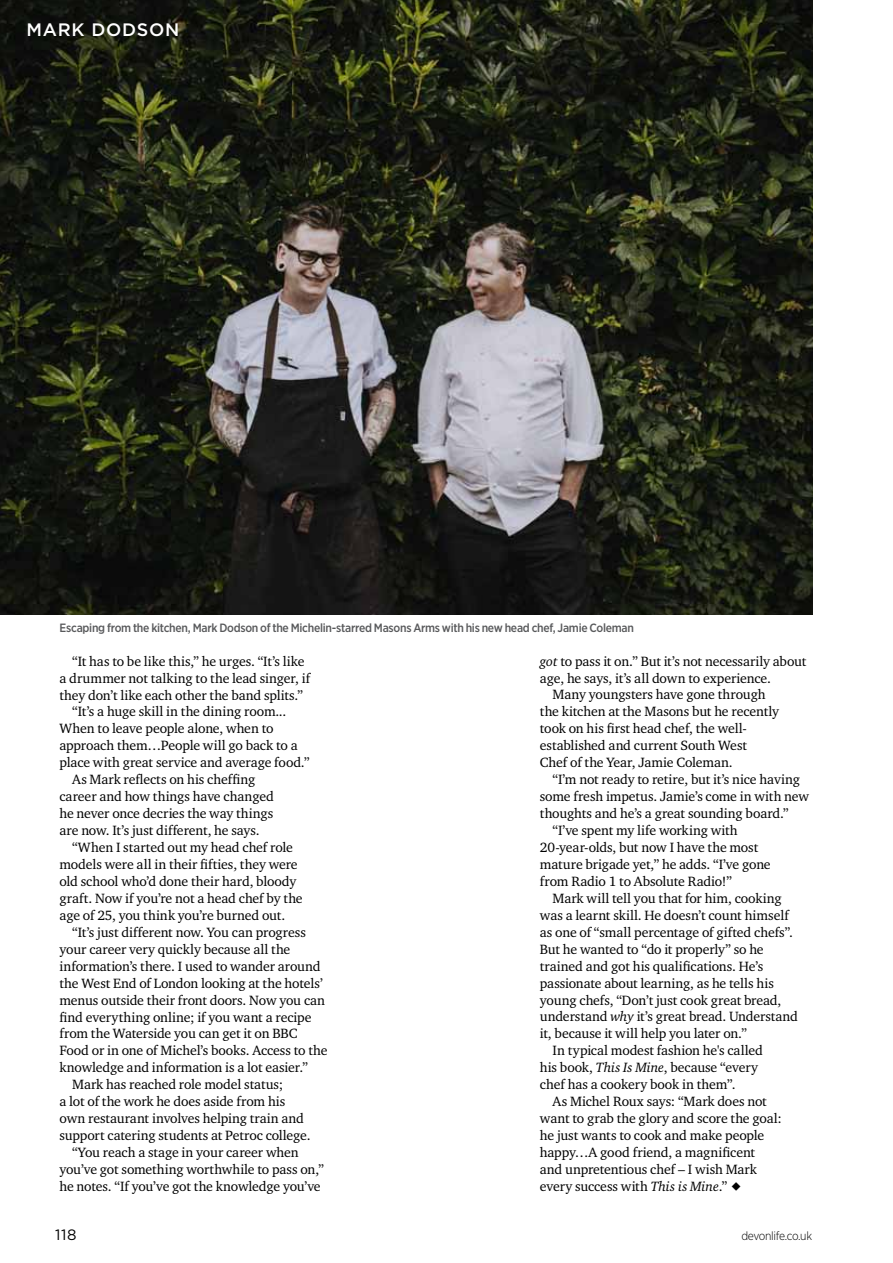
<style>
.page{position:relative;width:893px;height:1263px;background:#fff}
.page>*{position:absolute;margin:0;border:0;box-sizing:border-box;transform-origin:0 0}
.t1{font:500 18px "Gotham";letter-spacing:.04em;color:#fff}
.t2{font:15px "Gotham";color:#000}
.t3{font:13.8px "Charter ITCA";letter-spacing:-.01em;color:#000}
.t4{font:500 12px "Gotham Narrow";letter-spacing:-.02em;color:#58595b}
.t5{font:300 12px "Gotham Narrow";letter-spacing:-.025em;color:#000}
.s1{font-style:italic}
</style>
<div class="page">
<img style="left:0;top:0;width:812px;height:615px">
<h1 class="t1" style="left:27px;top:18px;width:154px">MARK DODSON</h1>
<p class="t4" style="left:60px;top:620px;width:576px">Escaping from the kitchen, Mark Dodson of the Michelin-starred Masons Arms with his new head chef, Jamie Coleman</p>
<p class="t3" style="left:72px;top:652px;width:234px">“It has to be like this,” he urges. “It’s like</p>
<p class="t3" style="left:60px;top:669px;width:252px">a drummer not talking to the lead singer, if</p>
<p class="t3" style="left:60px;top:686px;width:245px">they don’t like each other the band splits.”</p>
<p class="t3" style="left:72px;top:703px;width:215px">“It’s a huge skill in the dining room...</p>
<p class="t3" style="left:59px;top:720px;width:215px">When to leave people alone, when to</p>
<p class="t3" style="left:59px;top:737px;width:240px">approach them…People will go back to a</p>
<p class="t3" style="left:59px;top:754px;width:252px">place with great service and average food.”</p>
<p class="t3" style="left:72px;top:771px;width:185px">As Mark reflects on his cheffing</p>
<p class="t3" style="left:59px;top:788px;width:216px">career and how things have changed</p>
<p class="t3" style="left:59px;top:805px;width:215px">he never once decries the way things</p>
<p class="t3" style="left:59px;top:822px;width:202px">are now. It’s just different, he says.</p>
<p class="t3" style="left:72px;top:839px;width:222px">“When I started out my head chef role</p>
<p class="t3" style="left:59px;top:856px;width:240px">models were all in their fifties, they were</p>
<p class="t3" style="left:59px;top:873px;width:238px">old school who’d done their hard, bloody</p>
<p class="t3" style="left:59px;top:889px;width:245px">graft. Now if you’re not a head chef by the</p>
<p class="t3" style="left:59px;top:906px;width:227px">age of 25, you think you’re burned out.</p>
<p class="t3" style="left:72px;top:923px;width:235px">“It’s just different now. You can progress</p>
<p class="t3" style="left:59px;top:940px;width:232px">your career very quickly because all the</p>
<p class="t3" style="left:59px;top:957px;width:263px">information’s there. I used to wander around</p>
<p class="t3" style="left:59px;top:974px;width:265px">the West End of London looking at the hotels’</p>
<p class="t3" style="left:59px;top:991px;width:267px">menus outside their front doors. Now you can</p>
<p class="t3" style="left:59px;top:1008px;width:254px">find everything online; if you want a recipe</p>
<p class="t3" style="left:59px;top:1025px;width:239px">from the Waterside you can get it on BBC</p>
<p class="t3" style="left:59px;top:1042px;width:270px">Food or in one of Michel’s books. Access to the</p>
<p class="t3" style="left:59px;top:1059px;width:250px">knowledge and information is a lot easier.”</p>
<p class="t3" style="left:72px;top:1076px;width:212px">Mark has reached role model status;</p>
<p class="t3" style="left:59px;top:1093px;width:227px">a lot of the work he does aside from his</p>
<p class="t3" style="left:59px;top:1110px;width:246px">own restaurant involves helping train and</p>
<p class="t3" style="left:59px;top:1127px;width:253px">support catering students at Petroc college.</p>
<p class="t3" style="left:72px;top:1144px;width:228px">“You reach a stage in your career when</p>
<p class="t3" style="left:59px;top:1161px;width:266px">you’ve got something worthwhile to pass on,”</p>
<p class="t3" style="left:59px;top:1178px;width:263px">he notes. “If you’ve got the knowledge you’ve</p>
<p class="t3" style="left:540px;top:652px;width:268px"><span class="s1">got</span> to pass it on.” But it’s not necessarily about</p>
<p class="t3" style="left:540px;top:669px;width:233px">age, he says, it’s all down to experience.</p>
<p class="t3" style="left:553px;top:686px;width:214px">Many youngsters have gone through</p>
<p class="t3" style="left:540px;top:703px;width:241px">the kitchen at the Masons but he recently</p>
<p class="t3" style="left:540px;top:720px;width:208px">took on his first head chef, the well-</p>
<p class="t3" style="left:540px;top:737px;width:209px">established and current South West</p>
<p class="t3" style="left:540px;top:754px;width:194px">Chef of the Year, Jamie Coleman.</p>
<p class="t3" style="left:553px;top:771px;width:249px">“I’m not ready to retire, but it’s nice having</p>
<p class="t3" style="left:540px;top:788px;width:271px">some fresh impetus. Jamie’s come in with new</p>
<p class="t3" style="left:540px;top:805px;width:250px">thoughts and he’s a great sounding board.”</p>
<p class="t3" style="left:553px;top:822px;width:187px">“I’ve spent my life working with</p>
<p class="t3" style="left:540px;top:839px;width:220px">20-year-olds, but now I have the most</p>
<p class="t3" style="left:540px;top:856px;width:232px">mature brigade yet,” he adds. “I’ve gone</p>
<p class="t3" style="left:540px;top:872px;width:194px">from Radio 1 to Absolute Radio!”</p>
<p class="t3" style="left:553px;top:889px;width:231px">Mark will tell you that for him, cooking</p>
<p class="t3" style="left:540px;top:906px;width:250px">was a learnt skill. He doesn’t count himself</p>
<p class="t3" style="left:540px;top:923px;width:255px">as one of “small percentage of gifted chefs”.</p>
<p class="t3" style="left:540px;top:940px;width:225px">But he wanted to “do it properly” so he</p>
<p class="t3" style="left:540px;top:957px;width:225px">trained and got his qualifications. He’s</p>
<p class="t3" style="left:540px;top:974px;width:235px">passionate about learning, as he tells his</p>
<p class="t3" style="left:540px;top:991px;width:243px">young chefs, “Don’t just cook great bread,</p>
<p class="t3" style="left:540px;top:1008px;width:260px">understand <span class="s1">why</span> it’s great bread. Understand</p>
<p class="t3" style="left:540px;top:1025px;width:209px">it, because it will help you later on.”</p>
<p class="t3" style="left:553px;top:1042px;width:212px">In typical modest fashion he's called</p>
<p class="t3" style="left:540px;top:1059px;width:220px">his book, <span class="s1">This Is Mine</span>, because “every</p>
<p class="t3" style="left:540px;top:1076px;width:197px">chef has a cookery book in them”.</p>
<p class="t3" style="left:553px;top:1093px;width:216px">As Michel Roux says: “Mark does not</p>
<p class="t3" style="left:540px;top:1110px;width:244px">want to grab the glory and score the goal:</p>
<p class="t3" style="left:540px;top:1127px;width:226px">he just wants to cook and make people</p>
<p class="t3" style="left:540px;top:1144px;width:217px">happy…A good friend, a magnificent</p>
<p class="t3" style="left:540px;top:1161px;width:218px">and unpretentious chef – I wish Mark</p>
<p class="t3" style="left:540px;top:1177px;width:189px">every success with <span class="s1">This is Mine</span>.”</p>
<p class="t2" style="left:55px;top:1225px;width:23px">118</p>
<p class="t5" style="left:741px;top:1228px;width:72px">devonlife.co.uk</p>
</div>
